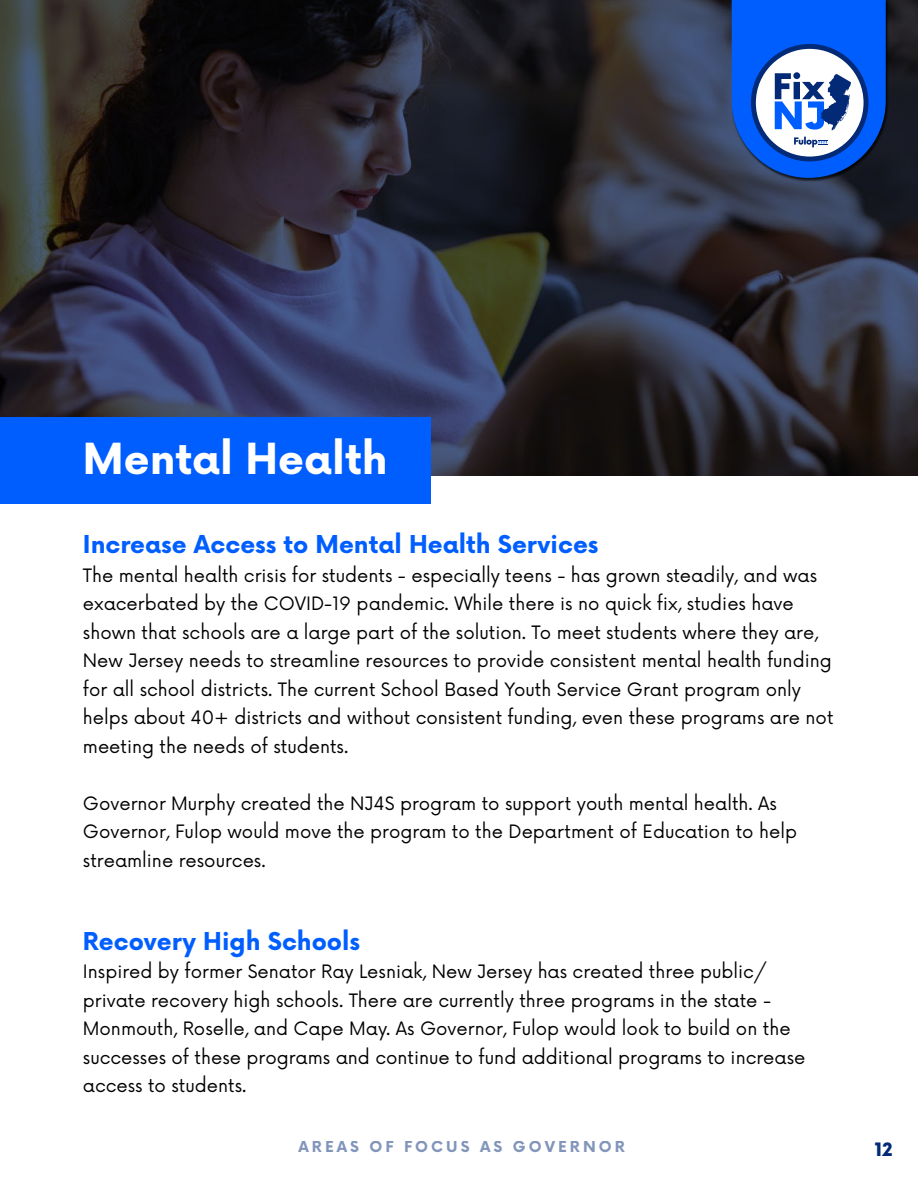
<style>
.page{position:relative;width:918px;height:1188px;background:#fff}
.page>*{position:absolute;margin:0;border:0;box-sizing:border-box;transform-origin:0 0}
.t1{font:700 41.7px "Now";color:#fff}
.t2{font:700 24px "Now";color:#005eff}
.t3{font:18px/28.5px "Now";color:#000}
.t4{font:900 18px "Now";color:#032a77}
.t5{font:700 15px "Now";letter-spacing:.2em;color:#032a77}
</style>
<div class="page">
<svg style="left:0;top:0;width:918px;height:476px;background:#2b2c39"></svg>
<div style="left:732px;top:0;width:157px;height:182px;background:#000;opacity:.75"></div>
<svg style="left:732px;top:0;width:154px;height:178px"></svg>
<div style="left:0;top:417px;width:431px;height:87px;background:#005eff"></div>
<h1 class="t1" style="left:83px;top:428px;width:306px">Mental Health</h1>
<h2 class="t2" style="left:83px;top:527px;width:517px">Increase Access to Mental Health Services</h2>
<p class="t3" style="left:83px;top:560px;width:752px">The mental health crisis for students - especially teens - has grown steadily, and was exacerbated by the COVID-19 pandemic. While there is no quick fix, studies have shown that schools are a large part of the solution. To meet students where they are, New Jersey needs to streamline resources to provide consistent mental health funding for all school districts. The current School Based Youth Service Grant program only helps about 40+ districts and without consistent funding, even these programs are not meeting the needs of students.</p>
<p class="t3" style="left:83px;top:788px;width:716px">Governor Murphy created the NJ4S program to support youth mental health. As<br>Governor, Fulop would move the program to the Department of Education to help streamline resources.</p>
<h2 class="t2" style="left:83px;top:923px;width:279px">Recovery High Schools</h2>
<p class="t3" style="left:83px;top:956px;width:724px">Inspired by former Senator Ray Lesniak, New Jersey has created three public/ private recovery high schools. There are currently three programs in the state - Monmouth, Roselle, and Cape May. As Governor, Fulop would look to build on the successes of these programs and continue to fund additional programs to increase access to students.</p>
<p class="t5" style="left:299px;top:1136px;width:328px">AREAS OF FOCUS AS GOVERNOR</p>
<p class="t4" style="left:875px;top:1136px;width:19px">12</p>
</div>
